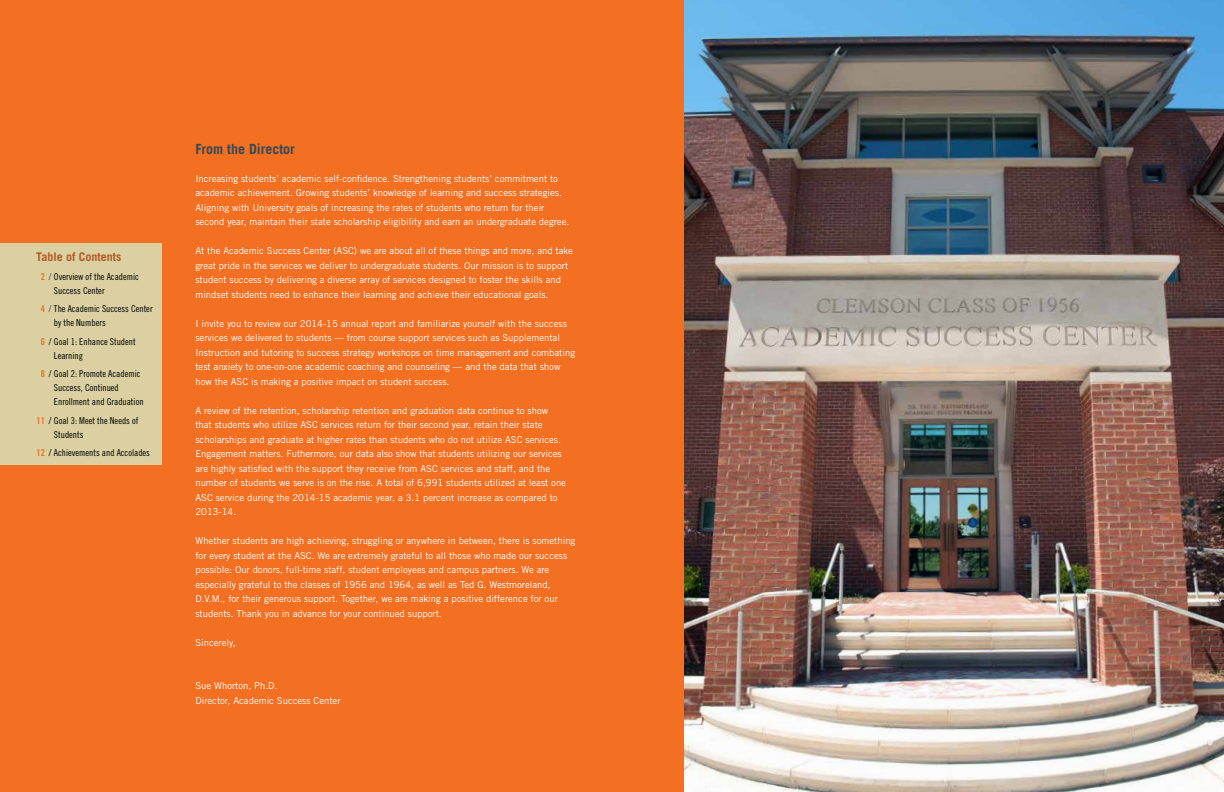
<style>
.page{position:relative;width:1224px;height:792px;background:#fff}
.page>*{position:absolute;margin:0;border:0;box-sizing:border-box;transform-origin:0 0}
.t1{font:700 14px "Trade Gothic LT Std";color:#344957}
.t2{font:700 12px "Trade Gothic LT Std";color:#b55b25}
.t3{font:9.5px/14.5px "Trade Gothic LT Std";color:#fff}
.t4{font:9.5px/14px "Trade Gothic LT Std Cn 18";color:#000}
.s1{font-family:"Trade Gothic LT Std Bd Cn 20";color:#f36f21}
.s2{color:#344957}
</style>
<div class="page">
<div style="left:0;top:0;width:684px;height:792px;background:#f36f21"></div>
<img style="left:684px;top:0;width:540px;height:792px">
<div style="left:27px;top:243px;width:135px;height:222px;background:#dad0a2"></div>
<div style="left:0;top:243px;width:27px;height:222px;background:#dad0a2"></div>
<p class="t2" style="left:36px;top:249px;width:87px">Table of Contents</p>
<p class="t4" style="left:54px;top:269px;width:86px;text-indent:-13px"><span class="s1">2</span> <span class="s2">/</span> Overview of the Academic<br>Success Center</p>
<p class="t4" style="left:54px;top:302px;width:100px;text-indent:-13px"><span class="s1">4</span> <span class="s2">/</span> The Academic Success Center by the Numbers</p>
<p class="t4" style="left:54px;top:334px;width:83px;text-indent:-13px"><span class="s1">6</span> / Goal 1: Enhance Student<br>Learning</p>
<p class="t4" style="left:54px;top:367px;width:91px;text-indent:-13px"><span class="s1">8</span> / Goal 2: Promote Academic<br>Success, Continued<br>Enrollment and Graduation</p>
<p class="t4" style="left:54px;top:413px;width:86px;text-indent:-17px"><span class="s1">11</span> / Goal 3: Meet the Needs of<br>Students</p>
<p class="t4" style="left:37px;top:446px;width:115px"><span class="s1">12</span> / Achievements and Accolades</p>
<h1 class="t1" style="left:195px;top:141px;width:101px">From the Director</h1>
<p class="t3" style="left:195px;top:171px;width:375px">Increasing students’ academic self-confidence. Strengthening students’ commitment to academic achievement. Growing students’ knowledge of learning and success strategies.<br>Aligning with University goals of increasing the rates of students who return for their second year, maintain their state scholarship eligibility and earn an undergraduate degree.</p>
<p class="t3" style="left:195px;top:243px;width:379px">At the Academic Success Center (ASC) we are about all of these things and more, and take great pride in the services we deliver to undergraduate students. Our mission is to support student success by delivering a diverse array of services designed to foster the skills and mindset students need to enhance their learning and achieve their educational goals.</p>
<p class="t3" style="left:195px;top:316px;width:381px">I invite you to review our 2014-15 annual report and familiarize yourself with the success services we delivered to students — from course support services such as Supplemental Instruction and tutoring to success strategy workshops on time management and combating test anxiety to one-on-one academic coaching and counseling — and the data that show how the ASC is making a positive impact on student success.</p>
<p class="t3" style="left:195px;top:403px;width:372px">A review of the retention, scholarship retention and graduation data continue to show that students who utilize ASC services return for their second year, retain their state scholarships and graduate at higher rates than students who do not utilize ASC services.<br>Engagement matters. Futhermore, our data also show that students utilizing our services are highly satisfied with the support they receive from ASC services and staff, and the number of students we serve is on the rise. A total of 6,991 students utilized at least one ASC service during the 2014-15 academic year, a 3.1 percent increase as compared to 2013-14.</p>
<p class="t3" style="left:195px;top:533px;width:381px">Whether students are high achieving, struggling or anywhere in between, there is something for every student at the ASC. We are extremely grateful to all those who made our success possible: Our donors, full-time staff, student employees and campus partners. We are especially grateful to the classes of 1956 and 1964, as well as Ted G. Westmoreland, D.V.M., for their generous support. Together, we are making a positive difference for our students. Thank you in advance for your continued support.</p>
<p class="t3" style="left:195px;top:635px;width:42px">Sincerely,</p>
<p class="t3" style="left:195px;top:678px;width:147px">Sue Whorton, Ph.D.<br>Director, Academic Success Center</p>
</div>
